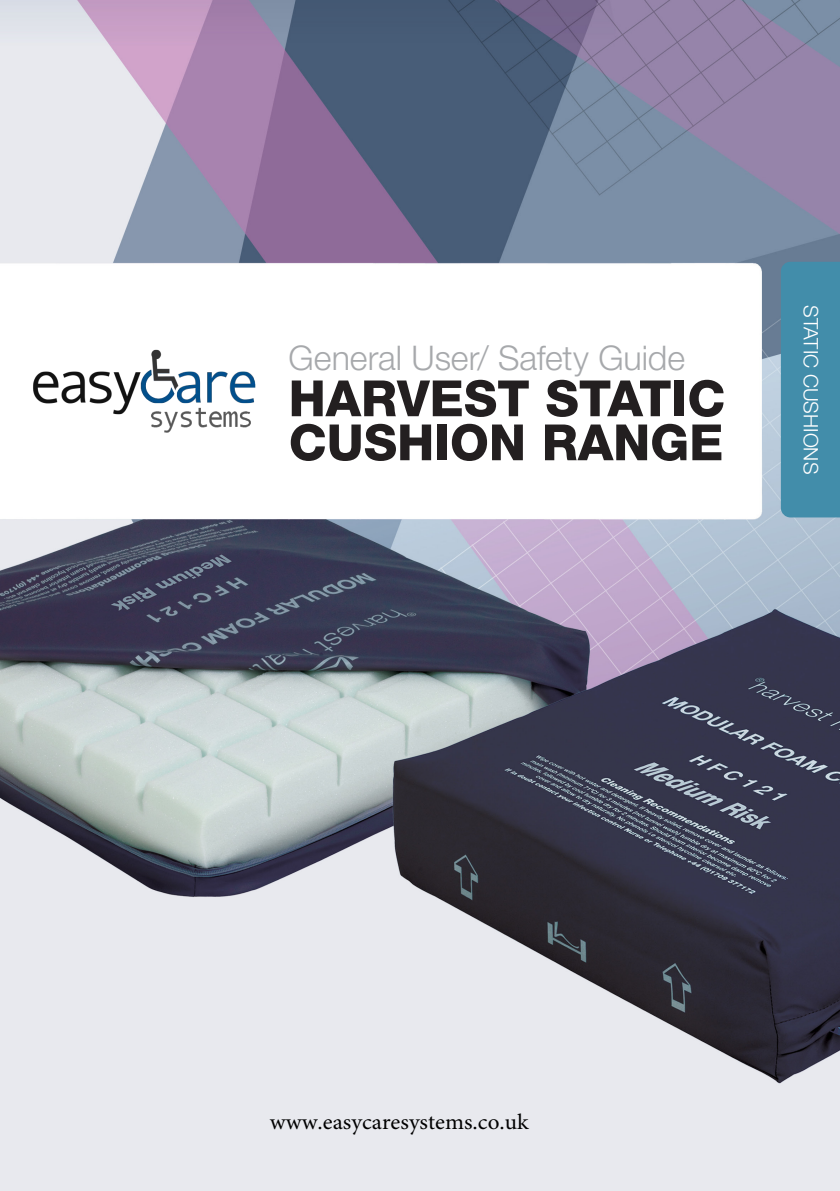
<style>
.page{position:relative;width:840px;height:1191px;background:#fff}
.page>*{position:absolute;margin:0;border:0;box-sizing:border-box;transform-origin:0 0}
.t1{font:800 50px "Helvetica Neue";color:#231f20}
.t2{font:300 34px "Helvetica Neue";color:#a7a9ac}
.t3{font:22px "Minion Pro";color:#000;scale:1.05 1}
.t4{font:300 20px "Helvetica Neue";color:#fff}
</style>
<div class="page">
<img style="left:0;top:0;width:839px;height:1191px">
<div style="left:780px;top:262px;width:59px;height:255px;background:#428daa"></div>
<img style="left:9px;top:330px;width:267px;height:121px">
<p class="t2" style="left:288px;top:337px;width:398px">General User/ Safety Guide</p>
<p class="t1" style="left:288px;top:369px;width:438px">HARVEST STATIC</p>
<p class="t1" style="left:288px;top:413px;width:436px">CUSHION RANGE</p>
<p class="t4" style="left:822px;top:305px;width:170px;rotate:90deg">STATIC CUSHIONS</p>
<p class="t3" style="left:270px;top:1107px;width:248px">www.easycaresystems.co.uk</p>
</div>
